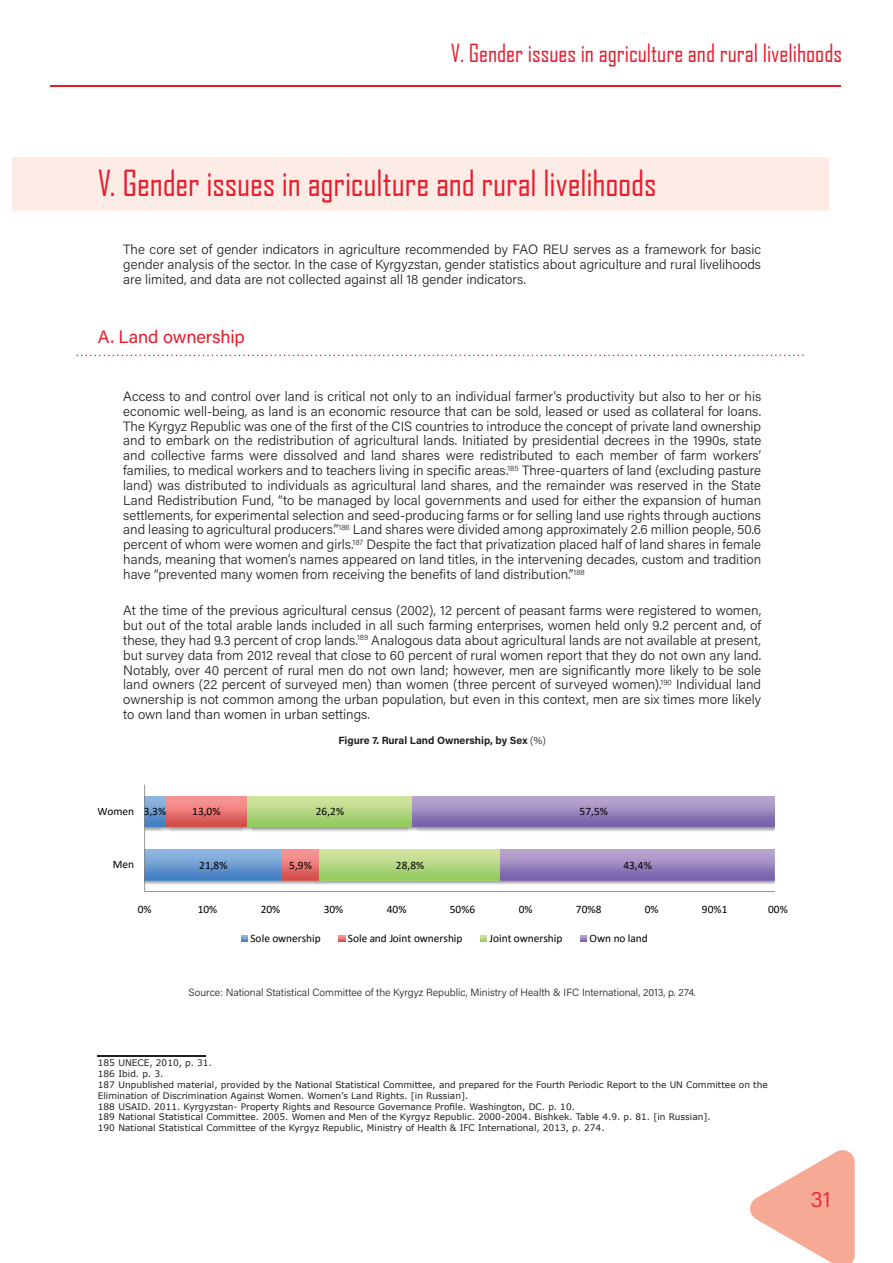
<style>
.page{position:relative;width:893px;height:1263px;background:#fff}
.page>*{position:absolute;margin:0;border:0;box-sizing:border-box;transform-origin:0 0}
.t1{font:34.5px "Agency FB";letter-spacing:-.005em;color:#ea1c2d}
.t2{font:24px "Agency FB";color:#ea1c2d}
.t3{font:300 22.5px "Acumin Pro";color:#ea1c2d}
.t4{font:18px "Acumin Pro";letter-spacing:-.005em;color:#ea1c2d}
.t5{font:300 13.5px/14.9px "Acumin Pro";color:#231f20;text-align:justify}
.t6{font:11.4px "Calibri";color:#000001}
.t7{font:300 10.5px "Acumin Pro";color:#231f20}
.t8{font:700 10.5px "Acumin Pro";color:#231f20}
.t9{font:9px/10.8px "Verdana";color:#231f20}
.s1{font-weight:300}
</style>
<div class="page">
<svg style="left:750px;top:1150px;width:105px;height:113px"></svg>
<hr style="left:50px;top:85px;width:790px;height:1px;background:#e91c2e">
<div style="left:13px;top:157px;width:816px;height:54px;background:#fcece5"></div>
<svg style="left:77px;top:355px;width:727px;height:1px"></svg>
<hr style="left:98px;top:1055px;width:108px;height:1px;background:#231f20">
<img style="left:145px;top:848px;width:170px;height:38px">
<img style="left:278px;top:848px;width:8px;height:38px">
<img style="left:169px;top:827px;width:74px;height:4px">
<img style="left:315px;top:880px;width:8px;height:5px">
<img style="left:251px;top:827px;width:158px;height:4px">
<img style="left:497px;top:880px;width:8px;height:5px">
<img style="left:145px;top:849px;width:629px;height:31px">
<img style="left:145px;top:796px;width:630px;height:31px">
<hr style="left:145px;top:891px;width:630px;height:1px;background:#7d8081">
<hr style="left:144px;top:784px;width:1px;height:107px;background:#7d8081">
<svg style="left:241px;top:935px;width:7px;height:6px"></svg>
<svg style="left:339px;top:935px;width:6px;height:6px"></svg>
<svg style="left:481px;top:935px;width:6px;height:6px"></svg>
<svg style="left:581px;top:935px;width:6px;height:6px"></svg>
<h2 class="t2" style="left:451px;top:39px;width:393px">V. Gender issues in agriculture and rural livelihoods</h2>
<h1 class="t1" style="left:98px;top:162px;width:560px">V. Gender issues in agriculture and rural livelihoods</h1>
<p class="t5" style="left:123px;top:241px;width:639px">The core set of gender indicators in agriculture recommended by FAO REU serves as a framework for basic gender analysis of the sector. In the case of Kyrgyzstan, gender statistics about agriculture and rural livelihoods are limited, and data are not collected against all 18 gender indicators.</p>
<h3 class="t4" style="left:98px;top:325px;width:149px">A. Land ownership</h3>
<p class="t5" style="left:123px;top:388px;width:639px">Access to and control over land is critical not only to an individual farmer’s productivity but also to her or his economic well-being, as land is an economic resource that can be sold, leased or used as collateral for loans.<br>The Kyrgyz Republic was one of the first of the CIS countries to introduce the concept of private land ownership and to embark on the redistribution of agricultural lands. Initiated by presidential decrees in the 1990s, state and collective farms were dissolved and land shares were redistributed to each member of farm workers’ families, to medical workers and to teachers living in specific areas.<sup>185</sup> Three-quarters of land (excluding pasture land) was distributed to individuals as agricultural land shares, and the remainder was reserved in the State Land Redistribution Fund, “to be managed by local governments and used for either the expansion of human settlements, for experimental selection and seed-producing farms or for selling land use rights through auctions and leasing to agricultural producers.”<sup>186</sup> Land shares were divided among approximately 2.6 million people, 50.6 percent of whom were women and girls.<sup>187</sup> Despite the fact that privatization placed half of land shares in female hands, meaning that women’s names appeared on land titles, in the intervening decades, custom and tradition have “prevented many women from receiving the benefits of land distribution.”<sup>188</sup></p>
<p class="t5" style="left:123px;top:602px;width:639px">At the time of the previous agricultural census (2002), 12 percent of peasant farms were registered to women, but out of the total arable lands included in all such farming enterprises, women held only 9.2 percent and, of these, they had 9.3 percent of crop lands.<sup>189</sup> Analogous data about agricultural lands are not available at present, but survey data from 2012 reveal that close to 60 percent of rural women report that they do not own any land.<br>Notably, over 40 percent of rural men do not own land; however, men are significantly more likely to be sole land owners (22 percent of surveyed men) than women (three percent of surveyed women).<sup>190</sup> Individual land ownership is not common among the urban population, but even in this context, men are six times more likely to own land than women in urban settings.</p>
<p class="t8" style="left:338px;top:733px;width:209px">Figure 7. Rural Land Ownership, by Sex <span class="s1">(%)</span></p>
<p class="t6" style="left:97px;top:803px;width:38px">Women</p>
<p class="t6" style="left:144px;top:803px;width:24px">3,3%</p>
<p class="t6" style="left:113px;top:856px;width:23px">Men</p>
<p class="t6" style="left:192px;top:803px;width:30px">13,0%</p>
<p class="t6" style="left:199px;top:857px;width:30px">21,8%</p>
<p class="t6" style="left:316px;top:803px;width:30px">26,2%</p>
<p class="t6" style="left:289px;top:857px;width:24px">5,9%</p>
<p class="t6" style="left:396px;top:857px;width:30px">28,8%</p>
<p class="t6" style="left:580px;top:803px;width:30px">57,5%</p>
<p class="t6" style="left:623px;top:857px;width:30px">43,4%</p>
<p class="t6" style="left:138px;top:901px;width:15px">0%</p>
<p class="t6" style="left:198px;top:901px;width:21px">10%</p>
<p class="t6" style="left:261px;top:901px;width:21px">20%</p>
<p class="t6" style="left:324px;top:901px;width:21px">30%</p>
<p class="t6" style="left:387px;top:901px;width:21px">40%</p>
<p class="t6" style="left:450px;top:901px;width:27px">50%6</p>
<p class="t6" style="left:519px;top:901px;width:15px">0%</p>
<p class="t6" style="left:576px;top:901px;width:27px">70%8</p>
<p class="t6" style="left:645px;top:901px;width:15px">0%</p>
<p class="t6" style="left:702px;top:901px;width:27px">90%1</p>
<p class="t6" style="left:768px;top:901px;width:21px">00%</p>
<p class="t6" style="left:250px;top:930px;width:72px">Sole ownership</p>
<p class="t6" style="left:348px;top:930px;width:116px">Sole and Joint ownership</p>
<p class="t6" style="left:490px;top:930px;width:74px">Joint ownership</p>
<p class="t6" style="left:590px;top:930px;width:60px">Own no land</p>
<p class="t7" style="left:189px;top:985px;width:509px">Source: National Statistical Committee of the Kyrgyz Republic, Ministry of Health &amp; IFC International, 2013, p. 274.</p>
<p class="t9" style="left:98px;top:1057px;width:671px">185 UNECE, 2010, p. 31.<br>186 Ibid. p. 3.<br>187 Unpublished material, provided by the National Statistical Committee, and prepared for the Fourth Periodic Report to the UN Committee on the Elimination of Discrimination Against Women. Women’s Land Rights. [in Russian].<br>188 USAID. 2011. Kyrgyzstan- Property Rights and Resource Governance Profile. Washington, DC. p. 10.<br>189 National Statistical Committee. 2005. Women and Men of the Kyrgyz Republic. 2000-2004. Bishkek. Table 4.9. p. 81. [in Russian].<br>190 National Statistical Committee of the Kyrgyz Republic, Ministry of Health &amp; IFC International, 2013, p. 274.</p>
<h3 class="t3" style="left:810px;top:1184px;width:22px">31</h3>
</div>
